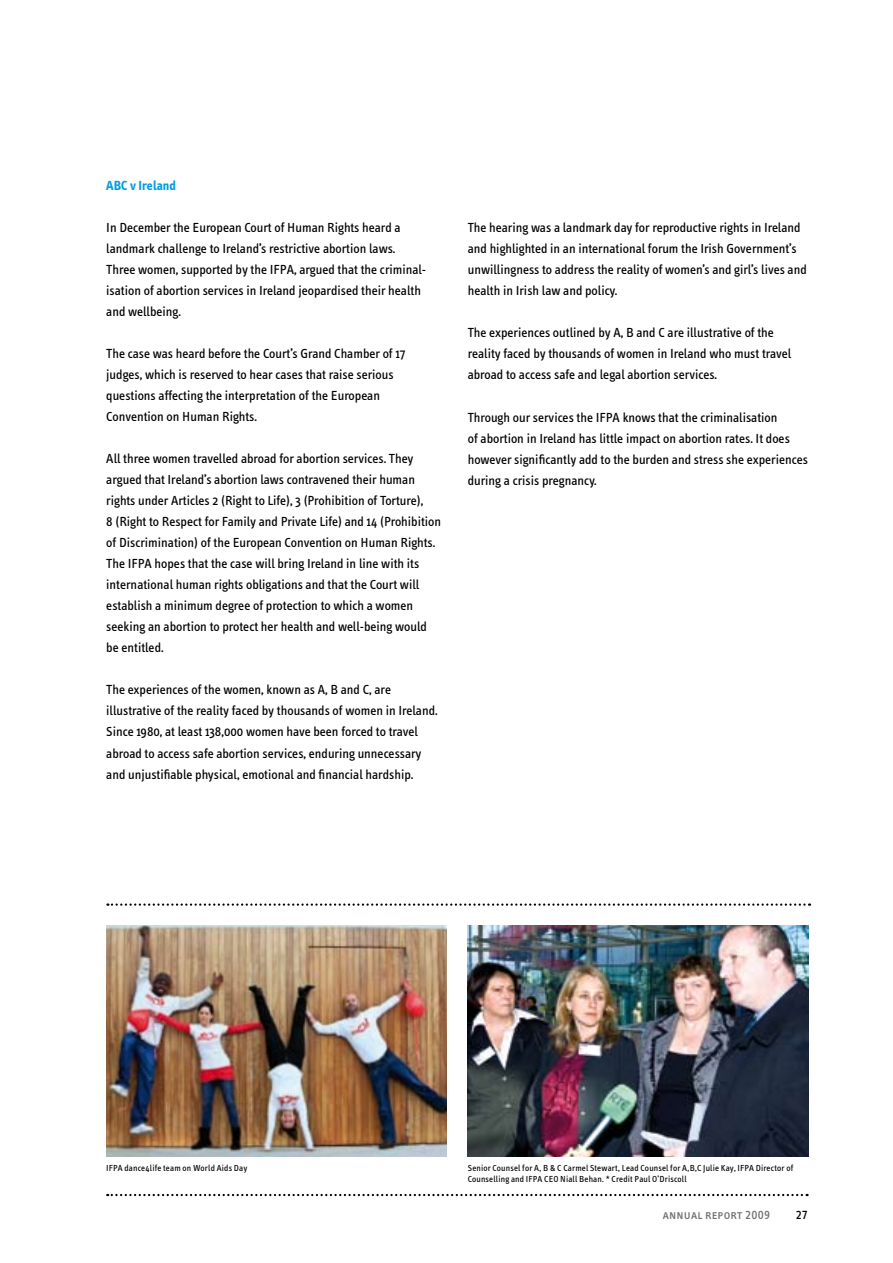
<style>
.page{position:relative;width:893px;height:1263px;background:#fff}
.page>*{position:absolute;margin:0;border:0;box-sizing:border-box;transform-origin:0 0}
.t1{font:13.5px/21px "Info Text";color:#000}
.t2{font:13.5px "Info Text Book Caps";letter-spacing:.01em;color:#707173}
.t3{font:700 13.5px "Info Text";color:#009ee0}
.t4{font:13.5px "Info Text Book Caps";color:#000}
.t5{font:9px/10.8px "Info Text";letter-spacing:.015em;color:#000}
</style>
<div class="page">
<img style="left:106px;top:925px;width:340px;height:231px">
<img style="left:468px;top:925px;width:340px;height:231px">
<svg style="left:107px;top:1194px;width:701px;height:2px"></svg>
<svg style="left:107px;top:903px;width:703px;height:3px"></svg>
<p class="t3" style="left:106px;top:178px;width:71px">ABC v Ireland</p>
<p class="t1" style="left:106px;top:217px;width:321px">In December the European Court of Human Rights heard a landmark challenge to Ireland’s restrictive abortion laws.<br>Three women, supported by the IFPA, argued that the criminal&shy;isation of abortion services in Ireland jeopardised their health and wellbeing.</p>
<p class="t1" style="left:106px;top:344px;width:300px">The case was heard before the Court’s Grand Chamber of 17 judges, which is reserved to hear cases that raise serious questions affecting the interpretation of the European Convention on Human Rights.</p>
<p class="t1" style="left:106px;top:449px;width:336px">All three women travelled abroad for abortion services. They argued that Ireland’s abortion laws contravened their human rights under Articles 2 (Right to Life), 3 (Prohibition of Torture),<br>8 (Right to Respect for Family and Private Life) and 14 (Prohibition of Discrimination) of the European Convention on Human Rights.<br>The IFPA hopes that the case will bring Ireland in line with its international human rights obligations and that the Court will establish a minimum degree of protection to which a women seeking an abortion to protect her health and well-being would be entitled.</p>
<p class="t1" style="left:106px;top:680px;width:333px">The experiences of the women, known as A, B and C, are illustrative of the reality faced by thousands of women in Ireland.<br>Since 1980, at least 138,000 women have been forced to travel abroad to access safe abortion services, enduring unnecessary and unjustifiable physical, emotional and financial hardship.</p>
<p class="t1" style="left:468px;top:218px;width:341px">The hearing was a landmark day for reproductive rights in Ireland and highlighted in an international forum the Irish Government’s unwillingness to address the reality of women’s and girl’s lives and health in Irish law and policy.</p>
<p class="t1" style="left:468px;top:323px;width:325px">The experiences outlined by A, B and C are illustrative of the reality faced by thousands of women in Ireland who must travel abroad to access safe and legal abortion services.</p>
<p class="t1" style="left:468px;top:407px;width:342px">Through our services the IFPA knows that the criminalisation<br>of abortion in Ireland has little impact on abortion rates. It does however significantly add to the burden and stress she experiences during a crisis pregnancy.</p>
<p class="t5" style="left:106px;top:1162px;width:143px">IFPA dance4life team on World Aids Day</p>
<p class="t5" style="left:468px;top:1162px;width:327px">Senior Counsel for A, B &amp; C Carmel Stewart, Lead Counsel for A,B,C Julie Kay, IFPA Director of<br>Counselling and IFPA CEO Niall Behan. * Credit Paul O’Driscoll</p>
<p class="t2" style="left:663px;top:1207px;width:109px">annual report 2009</p>
<p class="t4" style="left:796px;top:1207px;width:14px">27</p>
</div>
